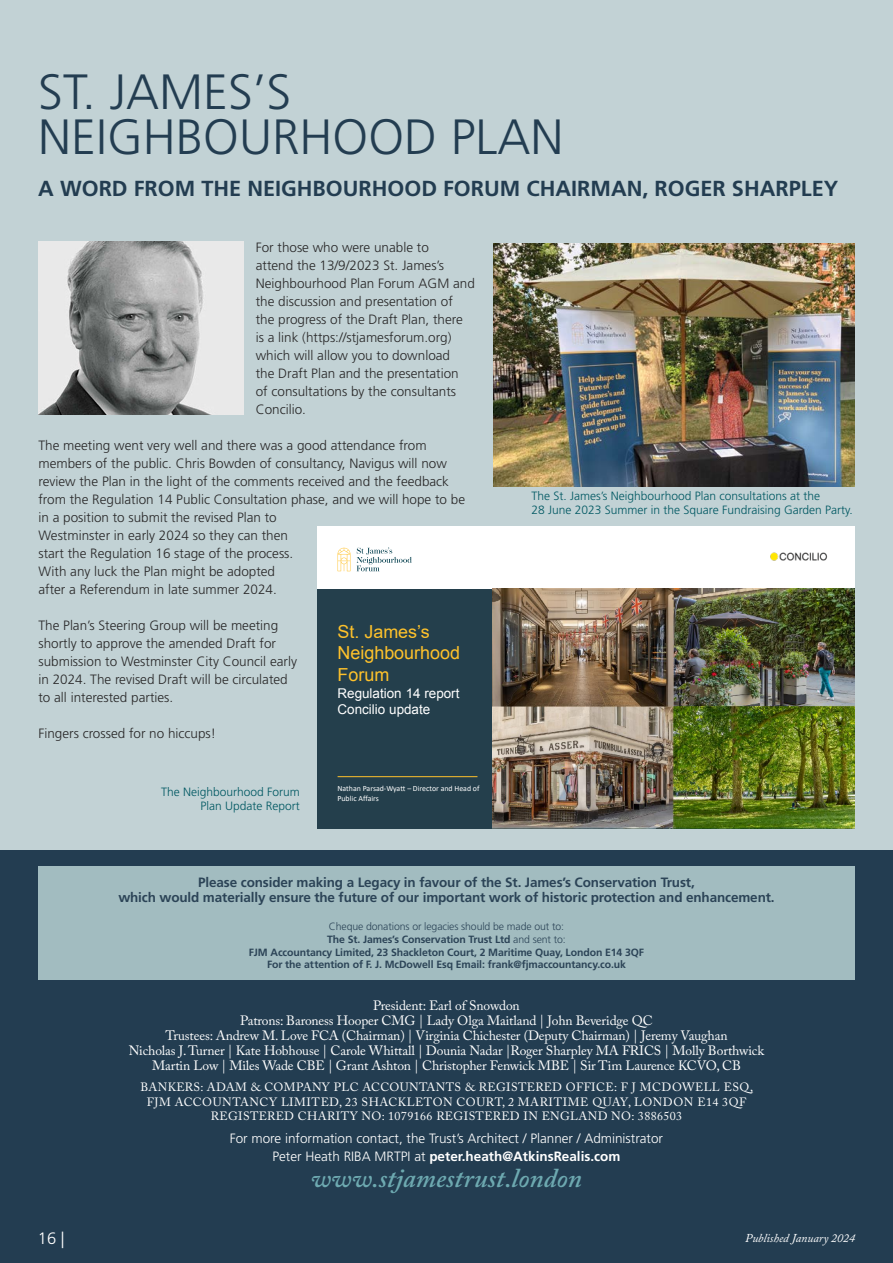
<style>
.page{position:relative;width:893px;height:1263px;background:#c2d2d5}
.page>*{position:absolute;margin:0;border:0;box-sizing:border-box;transform-origin:0 0}
.t1{font:300 49.5px/45px "Frutiger LT Std";color:#233d51}
.t2{font:italic 600 27px "Adobe Caslon Pro";color:#6da9b0}
.t3{font:700 21.75px "Frutiger LT Std";color:#233d51}
.t4{font:18px/21.5px "Arial";color:#ffc22b}
.t5{font:300 16.5px "Frutiger LT Std";color:#fff}
.t6{font:300 13.5px/18px "Frutiger LT Std";color:#292829}
.t7{font:13.5px/15px "Adobe Caslon Pro";letter-spacing:-.01em;color:#fff;text-align:center}
.t8{font:700 13.5px/15px "Frutiger LT Std";letter-spacing:-.01em;color:#2c4457;text-align:center}
.t9{font:300 13.5px/18px "Frutiger LT Std";color:#fff;text-align:center}
.t10{font:13.5px/16.2px "Arial";color:#fff}
.t11{font:12px/14.4px "Adobe Caslon Pro";letter-spacing:.03em;color:#fff;text-align:center}
.t12{font:300 12px/13.5px "Frutiger LT Std";color:#005862;text-align:right}
.t13{font:italic 12px "Adobe Caslon Pro";color:#fff}
.t14{font:700 10.5px/12.8px "Frutiger LT Std";letter-spacing:-.01em;color:#2c4457;text-align:center}
.t15{font:7.8px/9.4px "Calibri";color:#fff}
.s1{font-weight:300}
.s2{font-weight:700}
</style>
<div class="page">
<div style="left:0;top:850px;width:893px;height:413px;background:#233d51"></div>
<div style="left:38px;top:866px;width:817px;height:113px;background:#a2bcc0"></div>
<img style="left:38px;top:241px;width:205px;height:174px">
<img style="left:493px;top:243px;width:362px;height:243px">
<div style="left:317px;top:526px;width:538px;height:302px;background:#fff"></div>
<div style="left:317px;top:589px;width:538px;height:239px;background:#243f4c"></div>
<img style="left:493px;top:589px;width:362px;height:239px">
<hr style="left:338px;top:776px;width:139px;height:1px;background:#ffc22b">
<svg style="left:357px;top:548px;width:55px;height:23px"></svg>
<svg style="left:338px;top:548px;width:12px;height:23px"></svg>
<img style="left:770px;top:552px;width:58px;height:9px">
<h1 class="t1" style="left:38px;top:70px;width:527px">ST. JAMES’S<br>NEIGHBOURHOOD PLAN</h1>
<h3 class="t3" style="left:38px;top:176px;width:801px">A WORD FROM THE NEIGHBOURHOOD FORUM CHAIRMAN, ROGER SHARPLEY</h3>
<p class="t6" style="left:256px;top:239px;width:221px">For those who were unable to<br>attend the 13/9/2023 St. James’s<br>Neighbourhood Plan Forum AGM and the discussion and presentation of the progress of the Draft Plan, there<br>is a link (https://stjamesforum.org) which will allow you to download<br>the Draft Plan and the presentation<br>of consultations by the consultants<br>Concilio.</p>
<p class="t6" style="left:38px;top:437px;width:428px">The meeting went very well and there was a good attendance from members of the public. Chris Bowden of consultancy, Navigus will now review the Plan in the light of the comments received and the feedback from the Regulation 14 Public Consultation phase, and we will hope to be in a position to submit the revised Plan to<br>Westminster in early 2024 so they can then<br>start the Regulation 16 stage of the process.<br>With any luck the Plan might be adopted<br>after a Referendum in late summer 2024.</p>
<p class="t6" style="left:38px;top:616px;width:260px">The Plan’s Steering Group will be meeting shortly to approve the amended Draft for submission to Westminster City Council early in 2024. The revised Draft will be circulated to all interested parties.</p>
<p class="t6" style="left:38px;top:724px;width:179px">Fingers crossed for no hiccups!</p>
<h3 class="t4" style="left:337px;top:620px;width:124px">St. James’s<br>Neighbourhood<br>Forum</h3>
<p class="t10" style="left:337px;top:685px;width:123px">Regulation 14 report<br>Concilio update</p>
<p class="t12" style="left:161px;top:786px;width:140px">The Neighbourhood Forum<br>Plan Update Report</p>
<p class="t15" style="left:337px;top:783px;width:143px">Nathan Parsad-Wyatt – Director and Head of<br>Public Affairs</p>
<p class="t12" style="left:531px;top:489px;width:323px;text-align:left">The St. James’s Neighbourhood Plan consultations at the<br>28 June 2023 Summer in the Square Fundraising Garden Party.</p>
<p class="t8" style="left:118px;top:875px;width:658px">Please consider making a Legacy in favour of the St. James’s Conservation Trust,<br>which would materially ensure the future of our important work of historic protection and enhancement.</p>
<p class="t14" style="left:249px;top:920px;width:397px"><span class="s1">Cheque donations or legacies should be made out to:<br></span>The St. James’s Conservation Trust Ltd <span class="s1">and sent to:<br></span>FJM Accountancy Limited, 23 Shackleton Court, 2 Maritime Quay, London E14 3QF For the attention of F. J. McDowell Esq Email: frank@fjmaccountancy.co.uk</p>
<p class="t7" style="left:129px;top:997px;width:637px">President: Earl of Snowdon<br>Patrons: Baroness Hooper CMG | Lady Olga Maitland | John Beveridge QC<br>Trustees: Andrew M. Love FCA (Chairman) | Virginia Chichester (Deputy Chairman) | Jeremy Vaughan<br>Nicholas J. Turner | Kate Hobhouse | Carole Whittall | Dounia Nadar |Roger Sharpley MA FRICS | Molly Borthwick Martin Low | Miles Wade CBE | Grant Ashton | Christopher Fenwick MBE | Sir Tim Laurence KCVO, CB</p>
<p class="t11" style="left:141px;top:1080px;width:614px">BANKERS: ADAM &amp; COMPANY PLC ACCOUNTANTS &amp; REGISTERED OFFICE: F J MCDOWELL ESQ,<br>FJM ACCOUNTANCY LIMITED, 23 SHACKLETON COURT, 2 MARITIME QUAY, LONDON E14 3QF<br>REGISTERED CHARITY NO: 1079166 REGISTERED IN ENGLAND NO: 3886503</p>
<p class="t9" style="left:230px;top:1129px;width:435px">For more information contact, the Trust’s Architect / Planner / Administrator<br>Peter Heath RIBA MRTPI at <span class="s2">peter.heath@AtkinsRealis.com</span></p>
<h2 class="t2" style="left:311px;top:1162px;width:273px">www.stjamestrust.london</h2>
<p class="t5" style="left:38px;top:1228px;width:28px">16 |</p>
<p class="t13" style="left:745px;top:1230px;width:111px">Published January 2024</p>
</div>
